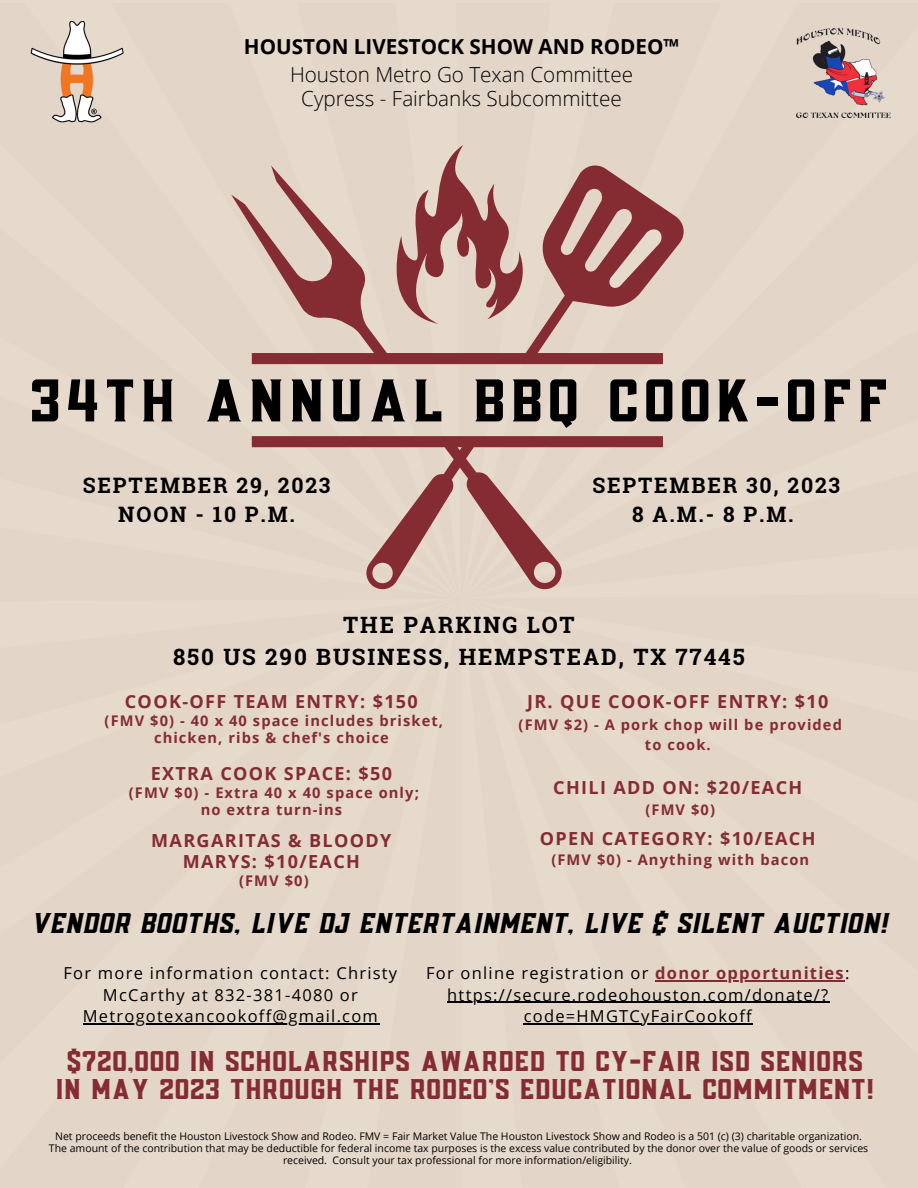
<style>
.page{position:relative;width:918px;height:1188px;background:#fff}
.page>*{position:absolute;margin:0;border:0;box-sizing:border-box;transform-origin:0 0}
.t1{font:60px "Posey";letter-spacing:.065em;color:#000}
.t2{font:28.5px/28.2px "Posey";color:#852c33;text-align:center}
.t3{font:italic 28.5px "Posey";color:#000}
.t4{font:700 22.5px "Roboto Slab";letter-spacing:.085em;color:#000}
.t5{font:700 21.3px "Roboto Slab";letter-spacing:.085em;color:#000}
.t6{font:300 20.7px "Open Sans";color:#000}
.t7{font:700 20.7px "Open Sans";color:#000}
.t8{font:700 18px/21.3px "Open Sans";letter-spacing:.075em;color:#852c33;text-align:center}
.t9{font:16.5px/21.3px "Open Sans";letter-spacing:.075em;color:#000;text-align:center}
.t10{font:700 14.7px/16.8px "Open Sans";letter-spacing:.075em;color:#852c33;text-align:center}
.t11{font:10.5px/12.3px "Open Sans";color:#000;text-align:center}
.s1{font-weight:700;color:#852c33}
</style>
<div class="page">
<div style="left:0;top:3px;width:918px;height:1185px;background:#e3d5c8"></div>
<div style="left:0;top:600px;width:454px;height:162px;background:#e3d5c8"></div>
<img style="left:28px;top:21px;width:98px;height:104px">
<img style="left:797px;top:27px;width:93px;height:91px">
<hr style="left:655px;top:981px;width:190px;height:1px;background:#852c33">
<hr style="left:447px;top:1002px;width:383px;height:1px;background:#000">
<hr style="left:524px;top:1023px;width:229px;height:1px;background:#000">
<hr style="left:83px;top:1023px;width:296px;height:1px;background:#000">
<div style="left:383px;top:145px;width:141px;height:18px;background:#e3d5c8"></div>
<svg style="left:231px;top:163px;width:455px;height:201px;background:#c6a09a"></svg>
<svg style="left:252px;top:436px;width:411px;height:156px;background:#d2b7ad"></svg>
<p class="t7" style="left:244px;top:32px;width:437px">HOUSTON LIVESTOCK SHOW AND RODEO™</p>
<p class="t6" style="left:290px;top:60px;width:345px">Houston Metro Go Texan Committee</p>
<p class="t6" style="left:301px;top:84px;width:322px">Cypress - Fairbanks Subcommittee</p>
<p class="t1" style="left:29px;top:376px;width:861px">34TH ANNUAL BBQ COOK-OFF</p>
<p class="t5" style="left:83px;top:471px;width:249px">SEPTEMBER 29, 2023</p>
<p class="t5" style="left:118px;top:500px;width:178px">NOON - 10 P.M.</p>
<p class="t5" style="left:592px;top:471px;width:249px">SEPTEMBER 30, 2023</p>
<p class="t5" style="left:632px;top:500px;width:163px">8 A.M.- 8 P.M.</p>
<p class="t4" style="left:343px;top:610px;width:233px">THE PARKING LOT</p>
<p class="t4" style="left:173px;top:641px;width:573px">850 US 290 BUSINESS, HEMPSTEAD, TX 77445</p>
<p class="t8" style="left:125px;top:690px;width:295px">COOK-OFF TEAM ENTRY: $150</p>
<p class="t10" style="left:105px;top:712px;width:340px">(FMV $0) - 40 x 40 space includes brisket, chicken, ribs &amp; chef's choice</p>
<p class="t8" style="left:151px;top:762px;width:243px">EXTRA COOK SPACE: $50</p>
<p class="t10" style="left:129px;top:784px;width:292px">(FMV $0) - Extra 40 x 40 space only;</p>
<p class="t10" style="left:201px;top:801px;width:143px">no extra turn-ins</p>
<p class="t8" style="left:151px;top:829px;width:242px">MARGARITAS &amp; BLOODY<br>MARYS: $10/EACH</p>
<p class="t10" style="left:239px;top:872px;width:71px">(FMV $0)</p>
<p class="t8" style="left:527px;top:691px;width:303px">JR. QUE COOK-OFF ENTRY: $10</p>
<p class="t10" style="left:519px;top:714px;width:325px;line-height:20.2px">(FMV $2) - A pork chop will be provided to cook.</p>
<p class="t8" style="left:553px;top:776px;width:251px">CHILI ADD ON: $20/EACH</p>
<p class="t10" style="left:646px;top:801px;width:71px">(FMV $0)</p>
<p class="t8" style="left:540px;top:827px;width:277px">OPEN CATEGORY: $10/EACH</p>
<p class="t10" style="left:551px;top:851px;width:259px">(FMV $0) - Anything with bacon</p>
<p class="t3" style="left:30px;top:911px;width:859px">VENDOR BOOTHS, LIVE DJ ENTERTAINMENT, LIVE &amp; SILENT AUCTION!</p>
<p class="t9" style="left:64px;top:962px;width:335px">For more information contact: Christy<br>McCarthy at 832-381-4080 or</p>
<p class="t9" style="left:83px;top:1005px;width:297px">Metrogotexancookoff@gmail.com</p>
<p class="t2" style="left:55px;top:1049px;width:821px">$720,000 IN SCHOLARSHIPS AWARDED TO CY-FAIR ISD SENIORS<br>IN MAY 2023 THROUGH THE RODEO'S EDUCATIONAL COMMITMENT!</p>
<p class="t9" style="left:426px;top:962px;width:425px">For online registration or <span class="s1">donor opportunities</span>:</p>
<p class="t9" style="left:447px;top:984px;width:383px">https://secure.rodeohouston.com/donate/? code=HMGTCyFairCookoff</p>
<p class="t11" style="left:55px;top:1129px;width:808px">Net proceeds benefit the Houston Livestock Show and Rodeo. FMV = Fair Market Value The Houston Livestock Show and Rodeo is a 501 (c) (3) charitable organization.</p>
<p class="t11" style="left:49px;top:1142px;width:821px">The amount of the contribution that may be deductible for federal income tax purposes is the excess value contributed by the donor over the value of goods or services received. Consult your tax professional for more information/eligibility.</p>
</div>
